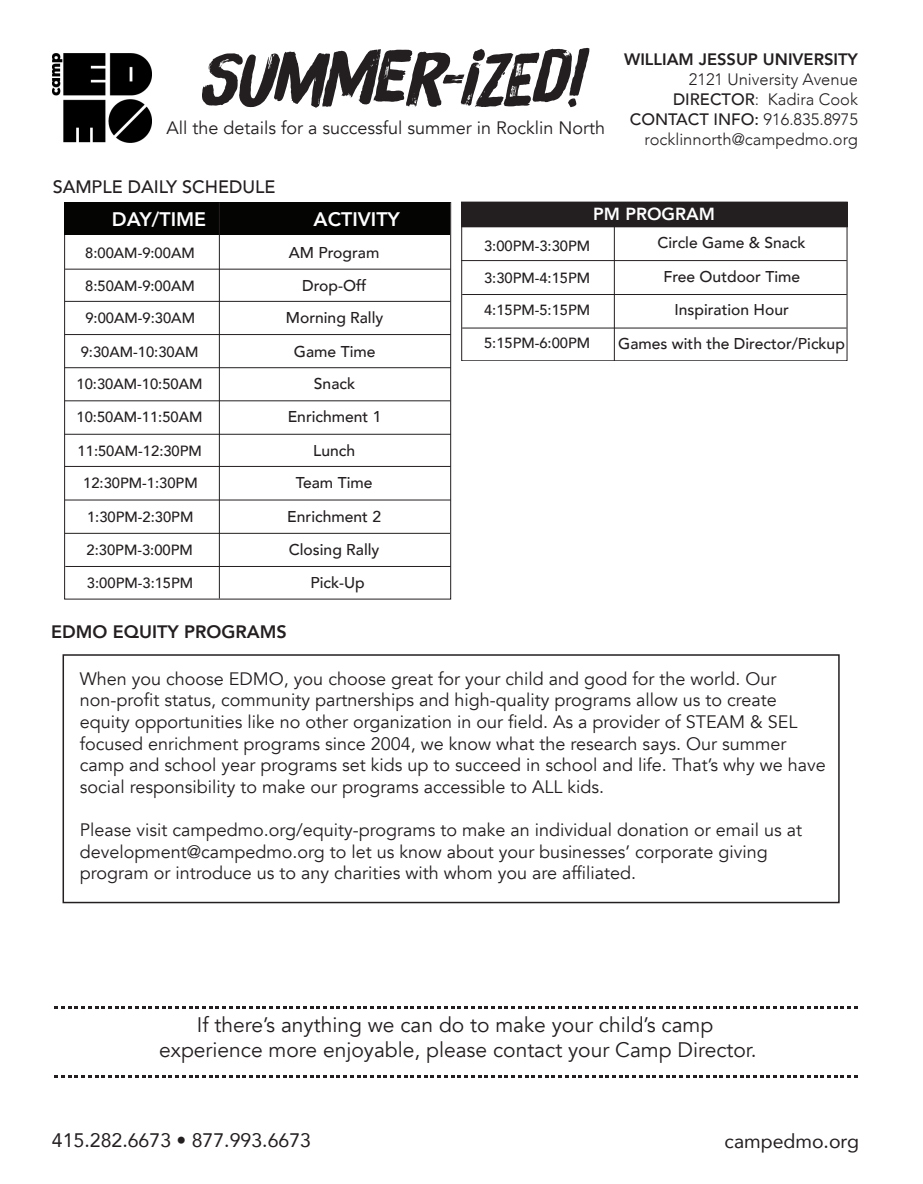
<style>
.page{position:relative;width:923px;height:1184px;background:#fff}
.page>*{position:absolute;margin:0;border:0;box-sizing:border-box;transform-origin:0 0}
.t1{font:72px "Brush Up Too";color:#231f20}
.t2{font:21px/25.2px "Avenir";color:#231f20;text-align:center}
.t3{font:19.5px "Avenir";color:#231f20}
.t4{font:800 19.5px "Avenir";color:#fff}
.t5{font:18px/21.6px "Avenir";color:#231f20}
.t6{font:500 18px "Avenir";color:#231f20}
.t7{font:800 18px "Avenir";color:#231f20}
.t8{font:800 17.55px "Avenir";color:#fff}
.t9{font:300 16.5px/19.8px "Avenir";color:#231f20;text-align:right}
.t10{font:800 16.5px "Avenir";color:#231f20}
.t11{font:500 15.6px/32.8px "Avenir";color:#231f20;text-align:center}
.t12{font:500 14.7px/32.2px "Avenir";color:#231f20}
.s1{font-weight:500}
</style>
<div class="page">
<svg style="left:54px;top:1006px;width:804px;height:2px"></svg>
<svg style="left:54px;top:1075px;width:804px;height:2px"></svg>
<img style="left:53px;top:53px;width:99px;height:89px">
<div style="left:63px;top:654px;width:777px;height:249px;border:2px solid #231f20"></div>
<div style="left:65px;top:202px;width:385px;height:33px;background:#040503"></div>
<hr style="left:65px;top:269px;width:386px;height:1px;background:#231f20">
<hr style="left:65px;top:301px;width:385px;height:1px;background:#231f20">
<hr style="left:65px;top:334px;width:386px;height:1px;background:#231f20">
<hr style="left:65px;top:367px;width:386px;height:1px;background:#231f20">
<hr style="left:65px;top:400px;width:385px;height:1px;background:#231f20">
<hr style="left:65px;top:434px;width:386px;height:1px;background:#231f20">
<hr style="left:65px;top:466px;width:386px;height:1px;background:#231f20">
<hr style="left:65px;top:499px;width:386px;height:1px;background:#231f20">
<hr style="left:65px;top:533px;width:385px;height:1px;background:#231f20">
<hr style="left:65px;top:566px;width:386px;height:1px;background:#231f20">
<hr style="left:219px;top:202px;width:1px;height:397px;background:#231f20">
<hr style="left:461px;top:260px;width:386px;height:1px;background:#231f20">
<div style="left:461px;top:202px;width:386px;height:25px;background:#231f20"></div>
<div style="left:461px;top:210px;width:386px;height:151px;border:1px solid #231f20"></div>
<hr style="left:462px;top:294px;width:385px;height:1px;background:#231f20">
<hr style="left:462px;top:328px;width:384px;height:1px;background:#231f20">
<hr style="left:614px;top:224px;width:1px;height:137px;background:#231f20">
<h1 class="t1" style="left:199px;top:35px;width:381px">SUMMER-IZED!</h1>
<p class="t10" style="left:624px;top:49px;width:235px">WILLIAM JESSUP UNIVERSITY</p>
<p class="t9" style="left:630px;top:70px;width:230px">2121 University Avenue<br><span class="s1">DIRECTOR</span>: Kadira Cook<br><span class="s1">CONTACT INFO:</span> 916.835.8975 rocklinnorth@campedmo.org</p>
<p class="t5" style="left:166px;top:117px;width:440px">All the details for a successful summer in Rocklin North</p>
<p class="t6" style="left:53px;top:175px;width:224px">SAMPLE DAILY SCHEDULE</p>
<p class="t4" style="left:112px;top:206px;width:96px">DAY/TIME</p>
<p class="t4" style="left:314px;top:206px;width:88px">ACTIVITY</p>
<p class="t12" style="left:85px;top:237px;width:111px">8:00AM-9:00AM</p>
<p class="t12" style="left:85px;top:270px;width:111px">8:50AM-9:00AM</p>
<p class="t12" style="left:85px;top:302px;width:111px">9:00AM-9:30AM</p>
<p class="t12" style="left:77px;top:336px;width:127px">9:30AM-10:30AM<br>10:30AM-10:50AM</p>
<p class="t12" style="left:77px;top:401px;width:127px">10:50AM-11:50AM</p>
<p class="t12" style="left:78px;top:435px;width:126px;line-height:31.8px;text-align:center">11:50AM-12:30PM<br>12:30PM-1:30PM</p>
<p class="t12" style="left:87px;top:501px;width:108px">1:30PM-2:30PM</p>
<p class="t12" style="left:87px;top:534px;width:108px">2:30PM-3:00PM</p>
<p class="t11" style="left:286px;top:236px;width:99px">AM Program<br>Drop-Off<br>Morning Rally<br>Game Time</p>
<p class="t11" style="left:288px;top:367px;width:95px;line-height:33.6px">Snack<br>Enrichment 1<br>Lunch</p>
<p class="t11" style="left:296px;top:466px;width:78px">Team Time</p>
<p class="t11" style="left:287px;top:501px;width:95px;text-align:left">Enrichment 2<br>Closing Rally</p>
<p class="t12" style="left:87px;top:567px;width:108px">3:00PM-3:15PM</p>
<p class="t11" style="left:310px;top:567px;width:56px">Pick-Up</p>
<p class="t7" style="left:51px;top:620px;width:237px">EDMO EQUITY PROGRAMS</p>
<p class="t8" style="left:593px;top:202px;width:123px">PM PROGRAM</p>
<p class="t12" style="left:484px;top:230px;width:108px;text-align:justify">3:00PM-3:30PM 3:30PM-4:15PM 4:15PM-5:15PM 5:15PM-6:00PM</p>
<p class="t11" style="left:618px;top:227px;width:228px;line-height:33.3px">Circle Game &amp; Snack<br>Free Outdoor Time<br>Inspiration Hour<br>Games with the Director/Pickup</p>
<p class="t5" style="left:80px;top:668px;width:747px">When you choose EDMO, you choose great for your child and good for the world. Our non-profit status, community partnerships and high-quality programs allow us to create equity opportunities like no other organization in our field. As a provider of STEAM &amp; SEL focused enrichment programs since 2004, we know what the research says. Our summer camp and school year programs set kids up to succeed in school and life. That’s why we have social responsibility to make our programs accessible to ALL kids.</p>
<p class="t5" style="left:80px;top:819px;width:724px">Please visit campedmo.org/equity-programs to make an individual donation or email us at development@campedmo.org to let us know about your businesses’ corporate giving program or introduce us to any charities with whom you are affiliated.</p>
<p class="t2" style="left:159px;top:1013px;width:599px">If there’s anything we can do to make your child’s camp experience more enjoyable, please contact your Camp Director.</p>
<p class="t3" style="left:52px;top:1127px;width:261px">415.282.6673 • 877.993.6673</p>
<p class="t3" style="left:724px;top:1129px;width:136px">campedmo.org</p>
</div>
